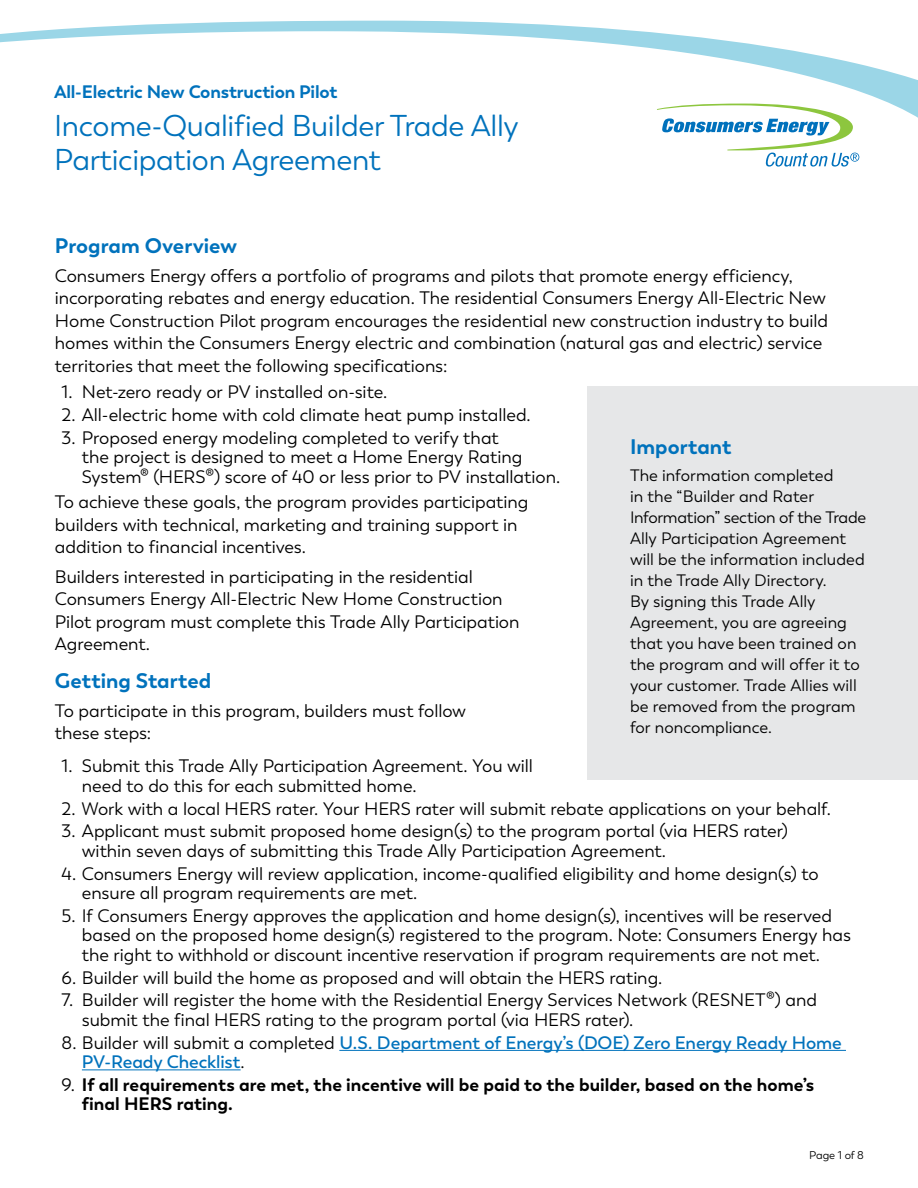
<style>
.page{position:relative;width:918px;height:1188px;background:#fff}
.page>*{position:absolute;margin:0;border:0;box-sizing:border-box;transform-origin:0 0}
.t1{font:30px/34.5px "Boston";letter-spacing:-.01em;color:#0072bc}
.t2{font:700 21px "Boston";color:#0072bc}
.t3{font:18px/22.5px "Boston";letter-spacing:-.005em;color:#000}
.t4{font:600 18px/19.5px "Boston";letter-spacing:-.005em;color:#0072bc}
.t5{font:700 18px/19.5px "Boston";color:#000}
.t6{font:700 18px "Boston";letter-spacing:-.01em;color:#0072bc}
.t7{font:16.5px/21px "Boston";color:#000}
.t8{font:11.25px "Boston";letter-spacing:-.015em;color:#000}
.s1{font-weight:400;color:#000}
.s2{font-weight:400}
</style>
<div class="page">
<hr style="left:339px;top:1050px;width:507px;height:1px;background:#0072bc">
<hr style="left:82px;top:1070px;width:159px;height:1px;background:#0072bc">
<svg style="left:0;top:21px;width:918px;height:97px"></svg>
<svg style="left:657px;top:104px;width:202px;height:63px"></svg>
<div style="left:587px;top:386px;width:331px;height:394px;background:#e6e7e8"></div>
<p class="t6" style="left:54px;top:81px;width:285px">All-Electric New Construction Pilot</p>
<h1 class="t1" style="left:54px;top:109px;width:466px">Income-Qualified Builder Trade Ally<br>Participation Agreement</h1>
<p class="t2" style="left:55px;top:232px;width:184px">Program Overview</p>
<p class="t3" style="left:55px;top:265px;width:775px">Consumers Energy offers a portfolio of programs and pilots that promote energy efficiency, incorporating rebates and energy education. The residential Consumers Energy All-Electric New Home Construction Pilot program encourages the residential new construction industry to build homes within the Consumers Energy electric and combination (natural gas and electric) service territories that meet the following specifications:</p>
<p class="t3" style="left:62px;top:381px;width:327px">1. Net-zero ready or PV installed on-site.</p>
<p class="t3" style="left:62px;top:404px;width:471px">2. All-electric home with cold climate heat pump installed.</p>
<p class="t3" style="left:82px;top:428px;width:480px;line-height:19.5px;text-indent:-20px">3. Proposed energy modeling completed to verify that<br>the project is designed to meet a Home Energy Rating<br>System® (HERS®) score of 40 or less prior to PV installation.</p>
<p class="t3" style="left:55px;top:491px;width:475px">To achieve these goals, the program provides participating builders with technical, marketing and training support in addition to financial incentives.</p>
<p class="t3" style="left:55px;top:565px;width:466px">Builders interested in participating in the residential Consumers Energy All-Electric New Home Construction Pilot program must complete this Trade Ally Participation Agreement.</p>
<p class="t2" style="left:55px;top:667px;width:158px">Getting Started</p>
<p class="t3" style="left:55px;top:700px;width:413px">To participate in this program, builders must follow these steps:</p>
<p class="t3" style="left:82px;top:757px;width:453px;line-height:19.5px;text-indent:-20px">1. Submit this Trade Ally Participation Agreement. You will need to do this for each submitted home.</p>
<p class="t3" style="left:62px;top:797px;width:771px">2. Work with a local HERS rater. Your HERS rater will submit rebate applications on your behalf.</p>
<p class="t3" style="left:82px;top:822px;width:708px;line-height:19.5px;text-indent:-20px">3. Applicant must submit proposed home design(s) to the program portal (via HERS rater) within seven days of submitting this Trade Ally Participation Agreement.</p>
<p class="t3" style="left:82px;top:864px;width:738px;line-height:19.5px;text-indent:-20px">4. Consumers Energy will review application, income-qualified eligibility and home design(s) to ensure all program requirements are met.</p>
<p class="t3" style="left:82px;top:906px;width:771px;line-height:19.5px;text-indent:-20px">5. If Consumers Energy approves the application and home design(s), incentives will be reserved based on the proposed home design(s) registered to the program. Note: Consumers Energy has the right to withhold or discount incentive reservation if program requirements are not met.</p>
<p class="t3" style="left:62px;top:966px;width:602px">6. Builder will build the home as proposed and will obtain the HERS rating.</p>
<p class="t3" style="left:82px;top:991px;width:737px;line-height:19.5px;text-indent:-20px">7. Builder will register the home with the Residential Energy Services Network (RESNET®) and submit the final HERS rating to the program portal (via HERS rater).</p>
<p class="t4" style="left:82px;top:1033px;width:761px;text-indent:-20px"><span class="s1">8. Builder will submit a completed</span> U.S. Department of Energy’s (DOE) Zero Energy Ready Home<br>PV-Ready Checklist<span class="s1">.</span></p>
<p class="t5" style="left:82px;top:1075px;width:734px;text-indent:-20px"><span class="s2">9.</span> If all requirements are met, the incentive will be paid to the builder, based on the home’s final HERS rating.</p>
<p class="t2" style="left:630px;top:433px;width:103px">Important</p>
<p class="t7" style="left:630px;top:465px;width:238px">The information completed<br>in the “Builder and Rater<br>Information” section of the Trade<br>Ally Participation Agreement will be the information included in the Trade Ally Directory.<br>By signing this Trade Ally<br>Agreement, you are agreeing that you have been trained on the program and will offer it to your customer. Trade Allies will be removed from the program for noncompliance.</p>
<p class="t8" style="left:809px;top:1148px;width:56px">Page 1 of 8</p>
</div>
